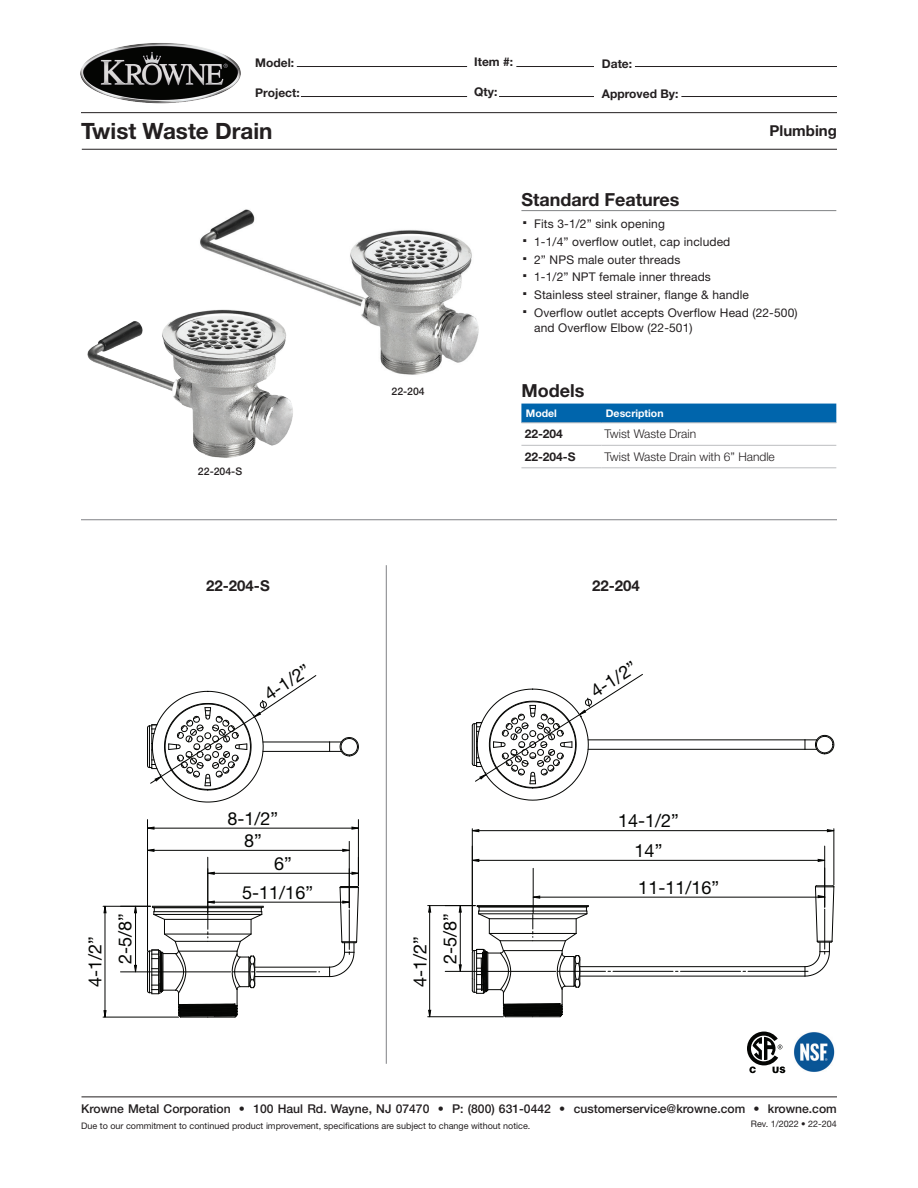
<style>
.page{position:relative;width:918px;height:1188px;background:#fff}
.page>*{position:absolute;margin:0;border:0;box-sizing:border-box;transform-origin:0 0}
.t1{font:700 22.5px "Helvetica Neue LT Std";color:#231f20}
.t2{font:18px/29.8px "Helvetica Neue LT Std";color:#040503}
.t3{font:700 18px "Helvetica Neue LT Std";color:#231f20}
.t4{font:700 15px "Helvetica Neue LT Std";color:#231f20}
.t5{font:500 12.15px "Helvetica Neue LT Std";color:#231f20}
.t6{font:12px/17.9px "Helvetica Neue LT Std";letter-spacing:.01em;color:#231f20}
.t7{font:700 12px "Helvetica Neue LT Std";color:#231f20}
.t8{font:300 12px "Helvetica Neue LT Std";color:#231f20}
.t9{font:700 10.5px "Helvetica Neue LT Std";color:#fff}
.t10{font:500 10.5px "Helvetica Neue LT Std";color:#231f20}
.t11{font:9px "Helvetica Neue LT Std";color:#231f20}
</style>
<div class="page">
<hr style="left:82px;top:1097px;width:755px;height:1px;background:#231f20">
<hr style="left:82px;top:149px;width:755px;height:1px;background:#231f20">
<hr style="left:81px;top:112px;width:756px;height:1px;background:#231f20">
<hr style="left:297px;top:66px;width:170px;height:1px;background:#231f20">
<hr style="left:635px;top:66px;width:202px;height:1px;background:#231f20">
<hr style="left:516px;top:66px;width:78px;height:1px;background:#231f20">
<hr style="left:301px;top:96px;width:166px;height:1px;background:#231f20">
<hr style="left:681px;top:96px;width:156px;height:1px;background:#231f20">
<hr style="left:499px;top:96px;width:95px;height:1px;background:#231f20">
<img style="left:81px;top:43px;width:160px;height:60px">
<hr style="left:521px;top:210px;width:315px;height:1px;background:#808285">
<div style="left:521px;top:404px;width:315px;height:19px;background:#0065ac"></div>
<hr style="left:521px;top:423px;width:80px;height:1px;background:#bcbdc0">
<hr style="left:601px;top:423px;width:235px;height:1px;background:#bcbdc0">
<hr style="left:521px;top:445px;width:80px;height:1px;background:#bcbdc0">
<hr style="left:601px;top:445px;width:235px;height:1px;background:#bcbdc0">
<hr style="left:521px;top:468px;width:80px;height:1px;background:#bcbdc0">
<hr style="left:601px;top:468px;width:235px;height:1px;background:#bcbdc0">
<img style="left:200px;top:209px;width:279px;height:166px">
<hr style="left:472px;top:830px;width:362px;height:1px;background:#040503">
<hr style="left:472px;top:829px;width:1px;height:121px;background:#040503">
<hr style="left:834px;top:829px;width:1px;height:56px;background:#040503">
<hr style="left:472px;top:860px;width:353px;height:1px;background:#040503">
<hr style="left:824px;top:846px;width:1px;height:61px;background:#040503">
<hr style="left:533px;top:868px;width:1px;height:45px;background:#040503">
<hr style="left:460px;top:906px;width:1px;height:65px;background:#040503">
<hr style="left:445px;top:971px;width:111px;height:1px;background:#040503">
<hr style="left:429px;top:906px;width:1px;height:111px;background:#040503">
<hr style="left:428px;top:1016px;width:75px;height:1px;background:#040503">
<hr style="left:428px;top:905px;width:47px;height:1px;background:#040503">
<svg style="left:472px;top:829px;width:7px;height:3px"></svg>
<svg style="left:827px;top:829px;width:7px;height:3px"></svg>
<svg style="left:818px;top:859px;width:7px;height:3px"></svg>
<svg style="left:473px;top:859px;width:6px;height:3px"></svg>
<svg style="left:459px;top:906px;width:3px;height:6px"></svg>
<svg style="left:459px;top:965px;width:3px;height:7px"></svg>
<svg style="left:428px;top:1010px;width:3px;height:7px"></svg>
<svg style="left:428px;top:905px;width:3px;height:7px"></svg>
<svg style="left:472px;top:885px;width:362px;height:132px"></svg>
<svg style="left:472px;top:674px;width:171px;height:127px"></svg>
<hr style="left:588px;top:749px;width:217px;height:1px;background:#040503">
<hr style="left:588px;top:740px;width:217px;height:1px;background:#040503">
<svg style="left:805px;top:735px;width:29px;height:19px"></svg>
<img style="left:87px;top:253px;width:228px;height:205px">
<hr style="left:148px;top:828px;width:210px;height:1px;background:#040503">
<hr style="left:147px;top:820px;width:1px;height:131px;background:#040503">
<hr style="left:358px;top:820px;width:1px;height:66px;background:#040503">
<hr style="left:208px;top:873px;width:150px;height:1px;background:#040503">
<hr style="left:208px;top:857px;width:1px;height:56px;background:#040503">
<hr style="left:148px;top:850px;width:201px;height:1px;background:#040503">
<hr style="left:349px;top:841px;width:1px;height:67px;background:#040503">
<hr style="left:208px;top:902px;width:141px;height:1px;background:#040503">
<hr style="left:105px;top:906px;width:1px;height:111px;background:#040503">
<hr style="left:103px;top:1017px;width:76px;height:1px;background:#040503">
<hr style="left:103px;top:906px;width:47px;height:1px;background:#040503">
<svg style="left:352px;top:827px;width:7px;height:3px"></svg>
<svg style="left:207px;top:872px;width:8px;height:3px"></svg>
<svg style="left:121px;top:901px;width:199px;height:117px"></svg>
<svg style="left:329px;top:849px;width:30px;height:128px"></svg>
<hr style="left:255px;top:976px;width:75px;height:1px;background:#040503">
<hr style="left:255px;top:967px;width:75px;height:1px;background:#040503">
<svg style="left:147px;top:675px;width:169px;height:128px"></svg>
<hr style="left:263px;top:751px;width:67px;height:1px;background:#040503">
<hr style="left:263px;top:742px;width:67px;height:1px;background:#040503">
<svg style="left:329px;top:737px;width:30px;height:19px"></svg>
<hr style="left:386px;top:565px;width:1px;height:499px;background:#808285">
<hr style="left:81px;top:519px;width:756px;height:1px;background:#808285">
<img style="left:794px;top:1032px;width:41px;height:40px">
<svg style="left:747px;top:1032px;width:38px;height:41px"></svg>
<p class="t7" style="left:255px;top:55px;width:40px">Model:</p>
<p class="t7" style="left:255px;top:85px;width:46px">Project:</p>
<p class="t7" style="left:474px;top:55px;width:40px">Item #:</p>
<p class="t7" style="left:474px;top:85px;width:25px">Qty:</p>
<p class="t7" style="left:602px;top:56px;width:32px">Date:</p>
<p class="t7" style="left:602px;top:86px;width:78px">Approved By:</p>
<h1 class="t1" style="left:81px;top:117px;width:193px">Twist Waste Drain</h1>
<p class="t4" style="left:770px;top:122px;width:69px">Plumbing</p>
<h2 class="t3" style="left:521px;top:189px;width:160px">Standard Features</h2>
<p class="t10" style="left:198px;top:466px;width:46px">22-204-S</p>
<p class="t10" style="left:392px;top:385px;width:35px">22-204</p>
<p class="t6" style="left:534px;top:215px;width:265px">Fits 3-1/2” sink opening<br>1-1/4” overflow outlet, cap included<br>2” NPS male outer threads<br>1-1/2” NPT female inner threads<br>Stainless steel strainer, flange &amp; handle Overflow outlet accepts Overflow Head (22-500)</p>
<p class="t6" style="left:534px;top:319px;width:160px">and Overflow Elbow (22-501)</p>
<h2 class="t3" style="left:521px;top:379px;width:64px">Models</h2>
<p class="t9" style="left:526px;top:407px;width:33px">Model</p>
<p class="t9" style="left:606px;top:407px;width:59px">Description</p>
<p class="t7" style="left:525px;top:427px;width:40px">22-204</p>
<p class="t8" style="left:605px;top:427px;width:93px">Twist Waste Drain</p>
<p class="t7" style="left:525px;top:449px;width:52px">22-204-S</p>
<p class="t8" style="left:605px;top:449px;width:172px">Twist Waste Drain with 6” Handle</p>
<p class="t4" style="left:206px;top:576px;width:65px">22-204-S</p>
<p class="t4" style="left:592px;top:576px;width:49px">22-204</p>
<h2 class="t2" style="left:80px;top:987px;width:52px;rotate:-90deg">4-1/2”</h2>
<h2 class="t2" style="left:110px;top:964px;width:52px;rotate:-90deg">2-5/8”</h2>
<h2 class="t2" style="left:258px;top:683px;width:52px;rotate:-33deg">4-1/2”</h2>
<h2 class="t2" style="left:228px;top:803px;width:52px">8-1/2”</h2>
<h2 class="t2" style="left:244px;top:826px;width:19px">8”</h2>
<h2 class="t2" style="left:274px;top:849px;width:19px">6”</h2>
<h2 class="t2" style="left:242px;top:877px;width:72px">5-11/16”</h2>
<h2 class="t2" style="left:405px;top:964px;width:52px;text-indent:-23px;rotate:-90deg">4-1/2”<br>2-5/8”</h2>
<h2 class="t2" style="left:584px;top:680px;width:52px;rotate:-33deg">4-1/2”</h2>
<h2 class="t2" style="left:618px;top:806px;width:62px">14-1/2”</h2>
<h2 class="t2" style="left:635px;top:836px;width:29px">14”</h2>
<h2 class="t2" style="left:638px;top:872px;width:82px">11-11/16”</h2>
<p class="t5" style="left:81px;top:1101px;width:757px">Krowne Metal Corporation • 100 Haul Rd. Wayne, NJ 07470 • P: (800) 631-0442 • customerservice@krowne.com • krowne.com</p>
<p class="t11" style="left:81px;top:1120px;width:451px">Due to our commitment to continued product improvement, specifications are subject to change without notice.</p>
<p class="t11" style="left:751px;top:1118px;width:87px">Rev. 1/2022 • 22-204</p>
</div>
